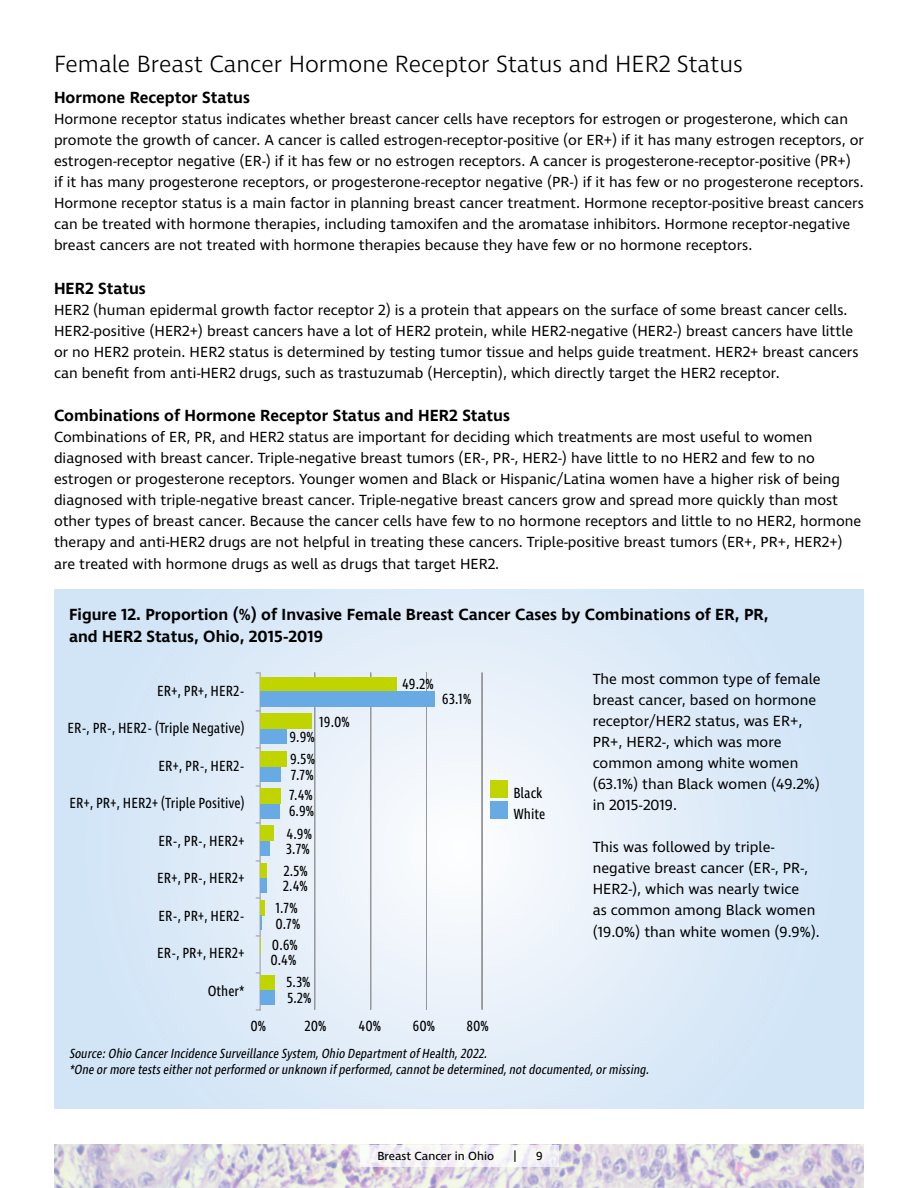
<style>
.page{position:relative;width:918px;height:1188px;background:#fff}
.page>*{position:absolute;margin:0;border:0;box-sizing:border-box;transform-origin:0 0}
.t1{font:300 24px "Ingra";color:#000}
.t2{font:18px/37.5px "Minion Pro";color:#96989a;text-align:justify}
.t3{font:600 16.5px/21.6px "Ingra";color:#000}
.t4{font:15px/21.1px "Ingra";color:#000}
.t5{font:15px/21px "Ingra Cd";color:#000}
.t6{font:italic 13.5px/16.5px "Ingra Cd";color:#000}
.t7{font:12px "Ingra";color:#000}
</style>
<div class="page">
<img style="left:54px;top:1145px;width:810px;height:43px">
<svg style="left:360px;top:1145px;width:199px;height:21px;fill:#f6f4f5"></svg>
<svg style="left:54px;top:590px;width:810px;height:518px;background:#deebf7"></svg>
<svg style="left:314px;top:673px;width:1px;height:337px"></svg>
<svg style="left:370px;top:673px;width:1px;height:337px"></svg>
<svg style="left:426px;top:673px;width:1px;height:337px"></svg>
<svg style="left:482px;top:673px;width:1px;height:337px"></svg>
<hr style="left:260px;top:672px;width:1px;height:339px;background:#96989a">
<div style="left:260px;top:677px;width:136px;height:15px;background:#c0d400"></div>
<div style="left:260px;top:691px;width:175px;height:16px;background:#67aae4"></div>
<div style="left:260px;top:714px;width:52px;height:15px;background:#c0d400"></div>
<div style="left:260px;top:729px;width:27px;height:14px;background:#67aae4"></div>
<div style="left:260px;top:751px;width:26px;height:16px;background:#c0d400"></div>
<div style="left:260px;top:767px;width:21px;height:14px;background:#67aae4"></div>
<div style="left:260px;top:789px;width:21px;height:15px;background:#c0d400"></div>
<div style="left:260px;top:804px;width:19px;height:14px;background:#67aae4"></div>
<div style="left:260px;top:826px;width:13px;height:15px;background:#c0d400"></div>
<div style="left:260px;top:841px;width:10px;height:15px;background:#67aae4"></div>
<div style="left:260px;top:863px;width:7px;height:15px;background:#c0d400"></div>
<div style="left:260px;top:878px;width:6px;height:15px;background:#67aae4"></div>
<div style="left:260px;top:900px;width:5px;height:16px;background:#c0d400"></div>
<svg style="left:260px;top:916px;width:2px;height:14px"></svg>
<svg style="left:260px;top:938px;width:1px;height:16px"></svg>
<div style="left:260px;top:975px;width:15px;height:16px;background:#c0d400"></div>
<div style="left:260px;top:991px;width:15px;height:14px;background:#67aae4"></div>
<div style="left:490px;top:781px;width:18px;height:17px;background:#c0d400"></div>
<div style="left:490px;top:802px;width:18px;height:17px;background:#67aae4"></div>
<h1 class="t1" style="left:54px;top:49px;width:690px">Female Breast Cancer Hormone Receptor Status and HER2 Status</h1>
<p class="t3" style="left:54px;top:87px;width:197px">Hormone Receptor Status</p>
<p class="t4" style="left:54px;top:109px;width:811px">Hormone receptor status indicates whether breast cancer cells have receptors for estrogen or progesterone, which can promote the growth of cancer. A cancer is called estrogen-receptor-positive (or ER+) if it has many estrogen receptors, or estrogen-receptor negative (ER-) if it has few or no estrogen receptors. A cancer is progesterone-receptor-positive (PR+)<br>if it has many progesterone receptors, or progesterone-receptor negative (PR-) if it has few or no progesterone receptors.<br>Hormone receptor status is a main factor in planning breast cancer treatment. Hormone receptor-positive breast cancers can be treated with hormone therapies, including tamoxifen and the aromatase inhibitors. Hormone receptor-negative breast cancers are not treated with hormone therapies because they have few or no hormone receptors.</p>
<p class="t3" style="left:54px;top:278px;width:93px">HER2 Status</p>
<p class="t4" style="left:54px;top:300px;width:806px">HER2 (human epidermal growth factor receptor 2) is a protein that appears on the surface of some breast cancer cells.<br>HER2-positive (HER2+) breast cancers have a lot of HER2 protein, while HER2-negative (HER2-) breast cancers have little or no HER2 protein. HER2 status is determined by testing tumor tissue and helps guide treatment. HER2+ breast cancers can benefit from anti-HER2 drugs, such as trastuzumab (Herceptin), which directly target the HER2 receptor.</p>
<p class="t3" style="left:54px;top:406px;width:458px">Combinations of Hormone Receptor Status and HER2 Status</p>
<p class="t4" style="left:54px;top:428px;width:809px">Combinations of ER, PR, and HER2 status are important for deciding which treatments are most useful to women diagnosed with breast cancer. Triple-negative breast tumors (ER-, PR-, HER2-) have little to no HER2 and few to no estrogen or progesterone receptors. Younger women and Black or Hispanic/Latina women have a higher risk of being diagnosed with triple-negative breast cancer. Triple-negative breast cancers grow and spread more quickly than most other types of breast cancer. Because the cancer cells have few to no hormone receptors and little to no HER2, hormone therapy and anti-HER2 drugs are not helpful in treating these cancers. Triple-positive breast tumors (ER+, PR+, HER2+) are treated with hormone drugs as well as drugs that target HER2.</p>
<p class="t3" style="left:69px;top:605px;width:701px">Figure 12. Proportion (%) of Invasive Female Breast Cancer Cases by Combinations of ER, PR, and HER2 Status, Ohio, 2015-2019</p>
<p class="t4" style="left:593px;top:669px;width:230px">The most common type of female breast cancer, based on hormone receptor/HER2 status, was ER+,<br>PR+, HER2-, which was more common among white women (63.1%) than Black women (49.2%) in 2015-2019.</p>
<p class="t4" style="left:593px;top:837px;width:229px">This was followed by triple&shy;negative breast cancer (ER-, PR-,<br>HER2-), which was nearly twice<br>as common among Black women (19.0%) than white women (9.9%).</p>
<p class="t2" style="left:255px;top:653px;width:8px">- - - - - - - - - -</p>
<p class="t5" style="left:402px;top:674px;width:33px">49.2%</p>
<p class="t5" style="left:157px;top:681px;width:89px">ER+, PR+, HER2-</p>
<p class="t5" style="left:67px;top:719px;width:179px">ER-, PR-, HER2- (Triple Negative)</p>
<p class="t5" style="left:159px;top:756px;width:88px">ER+, PR-, HER2-</p>
<p class="t5" style="left:69px;top:794px;width:177px">ER+, PR+, HER2+ (Triple Positive)</p>
<p class="t5" style="left:159px;top:831px;width:88px">ER-, PR-, HER2+</p>
<p class="t5" style="left:157px;top:869px;width:89px">ER+, PR-, HER2+</p>
<p class="t5" style="left:159px;top:906px;width:88px">ER-, PR+, HER2-</p>
<p class="t5" style="left:157px;top:944px;width:89px">ER-, PR+, HER2+</p>
<p class="t5" style="left:208px;top:981px;width:38px">Other*</p>
<p class="t5" style="left:442px;top:690px;width:31px">63.1%</p>
<p class="t5" style="left:319px;top:712px;width:32px">19.0%</p>
<p class="t5" style="left:289px;top:727px;width:27px">9.9%</p>
<p class="t5" style="left:290px;top:749px;width:26px">9.5%</p>
<p class="t5" style="left:291px;top:765px;width:24px">7.7%</p>
<p class="t5" style="left:513px;top:783px;width:33px">Black<br>White</p>
<p class="t5" style="left:289px;top:785px;width:25px">7.4%</p>
<p class="t5" style="left:289px;top:801px;width:27px">6.9%</p>
<p class="t5" style="left:286px;top:824px;width:27px">4.9%</p>
<p class="t5" style="left:286px;top:839px;width:25px">3.7%</p>
<p class="t5" style="left:283px;top:861px;width:26px">2.5%</p>
<p class="t5" style="left:283px;top:876px;width:26px">2.4%</p>
<p class="t5" style="left:275px;top:898px;width:24px">1.7%</p>
<p class="t5" style="left:275px;top:914px;width:26px">0.7%</p>
<p class="t5" style="left:270px;top:950px;width:27px">0.4%</p>
<p class="t5" style="left:272px;top:935px;width:27px">0.6%</p>
<p class="t5" style="left:286px;top:972px;width:26px">5.3%</p>
<p class="t5" style="left:287px;top:988px;width:26px">5.2%</p>
<p class="t5" style="left:251px;top:1016px;width:17px">0%</p>
<p class="t5" style="left:305px;top:1016px;width:24px">20%</p>
<p class="t5" style="left:359px;top:1016px;width:24px">40%</p>
<p class="t5" style="left:413px;top:1016px;width:24px">60%</p>
<p class="t5" style="left:467px;top:1016px;width:24px">80%</p>
<p class="t6" style="left:69px;top:1045px;width:585px">Source:Ohio CancerIncidenceSurveillanceSystem,Ohio DepartmentofHealth,2022. *Oneormoretestseithernotperformed orunknown ifperformed,cannotbedetermined,notdocumented,ormissing.</p>
<p class="t7" style="left:377px;top:1148px;width:118px">Breast Cancer in Ohio</p>
<p class="t7" style="left:514px;top:1148px;width:5px">|</p>
<p class="t7" style="left:536px;top:1148px;width:8px">9</p>
</div>
